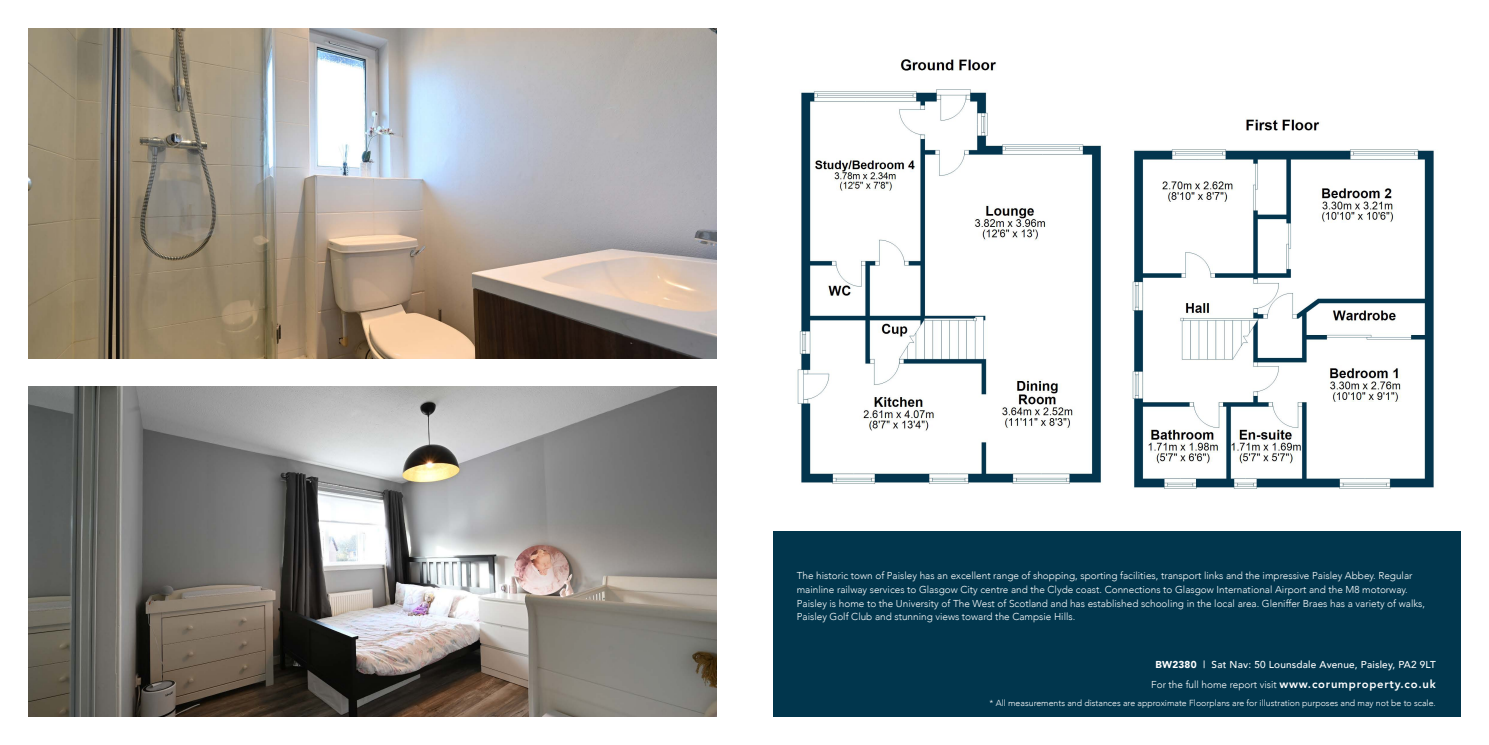
<style>
.page{position:relative;width:1489px;height:745px;background:#fff}
.page>*{position:absolute;margin:0;border:0;box-sizing:border-box;transform-origin:0 0}
.t1{font:300 10px/13.8px "Avenir";color:#fff}
.t2{font:500 10px "Avenir";letter-spacing:.02em;color:#fff}
.t3{font:300 8.75px "Avenir";color:#fff}
.s1{font-weight:900}
.s2{font-weight:800;font-size:11.25px}
</style>
<div class="page">
<img style="left:28px;top:28px;width:688px;height:330px">
<img style="left:28px;top:386px;width:688px;height:330px">
<img style="left:797px;top:59px;width:637px;height:430px">
<div style="left:772px;top:531px;width:688px;height:185px;background:#01364d"></div>
<p class="t1" style="left:796px;top:568px;width:629px">The historic town of Paisley has an excellent range of shopping, sporting facilities, transport links and the impressive Paisley Abbey. Regular mainline railway services to Glasgow City centre and the Clyde coast. Connections to Glasgow International Airport and the M8 motorway.<br>Paisley is home to the University of The West of Scotland and has established schooling in the local area. Gleniffer Braes has a variety of walks, Paisley Golf Club and stunning views toward the Campsie Hills.</p>
<p class="t2" style="left:1155px;top:655px;width:282px"><span class="s1">BW2380</span> | Sat Nav: 50 Lounsdale Avenue, Paisley, PA2 9LT</p>
<p class="t1" style="left:1151px;top:677px;width:286px">For the full home report visit <span class="s2">www.corumproperty.co.uk</span></p>
<p class="t3" style="left:989px;top:697px;width:448px">* All measurements and distances are approximate Floorplans are for illustration purposes and may not be to scale.</p>
</div>
